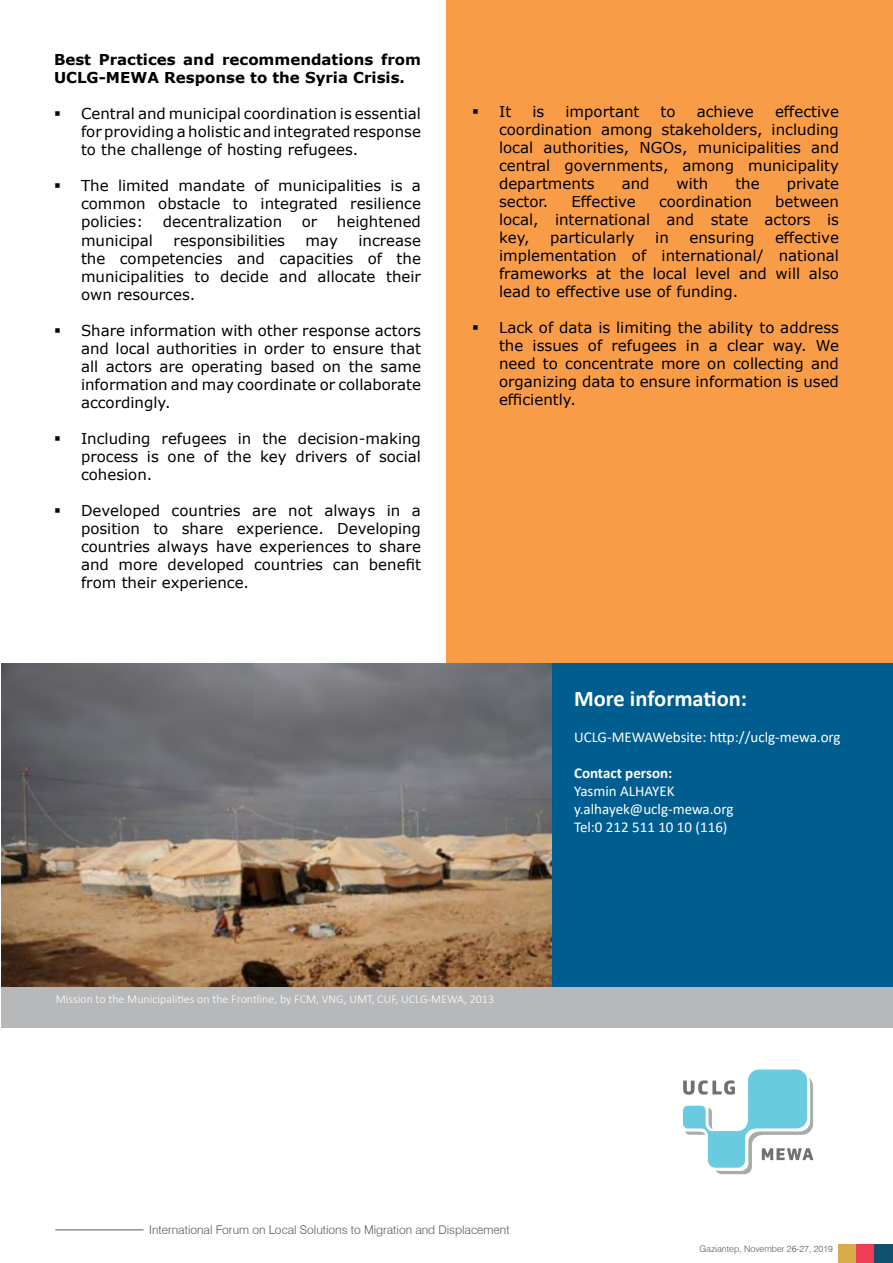
<style>
.page{position:relative;width:893px;height:1263px;background:#fff}
.page>*{position:absolute;margin:0;border:0;box-sizing:border-box;transform-origin:0 0}
.t1{font:700 22.5px "Calibri";color:#fff}
.t2{font:15px/18px "Verdana";color:#000;text-align:justify}
.t3{font:15px/18px "Calibri";color:#fff}
.t4{font:700 15px/18px "Verdana";color:#000}
.t5{font:700 15px "Calibri";color:#fff}
.t6{font:300 12px "Calibri";color:#fff}
.t7{font:300 12px "Swiss 721 BT";color:#58595b}
.t8{font:300 9px "Swiss 721 BT";color:#58595b}
</style>
<div class="page">
<div style="left:839px;top:1245px;width:18px;height:18px;background:#d9ac4b"></div>
<div style="left:857px;top:1245px;width:18px;height:18px;background:#ef3d55"></div>
<div style="left:875px;top:1245px;width:18px;height:18px;background:#11516e"></div>
<hr style="left:55px;top:1229px;width:89px;height:1px;background:#58595b">
<div style="left:446px;top:0;width:447px;height:988px;background:#f89c47"></div>
<div style="left:452px;top:663px;width:441px;height:325px;background:#005d90"></div>
<img style="left:2px;top:663px;width:549px;height:325px">
<div style="left:2px;top:988px;width:891px;height:40px;background:#b7b8ba"></div>
<svg style="left:683px;top:1069px;width:130px;height:105px"></svg>
<p class="t4" style="left:54px;top:51px;width:368px">Best Practices and recommendations from<br>UCLG-MEWA Response to the Syria Crisis.</p>
<p class="t2" style="left:81px;top:105px;width:341px;text-indent:-27px">▪ Central and municipal coordination is essential for providing a holistic and integrated response to the challenge of hosting refugees.</p>
<p class="t2" style="left:81px;top:177px;width:341px;text-indent:-27px">▪ The limited mandate of municipalities is a common obstacle to integrated resilience policies:</p>
<p class="t2" style="left:163px;top:213px;width:121px">decentralization</p>
<p class="t2" style="left:302px;top:213px;width:17px">or</p>
<p class="t2" style="left:337px;top:213px;width:86px">heightened</p>
<p class="t2" style="left:81px;top:231px;width:74px">municipal</p>
<p class="t2" style="left:174px;top:231px;width:113px">responsibilities</p>
<p class="t2" style="left:306px;top:231px;width:34px">may</p>
<p class="t2" style="left:81px;top:231px;width:341px;text-indent:277px">increase the competencies and capacities of the municipalities to decide and allocate their own resources.</p>
<p class="t2" style="left:81px;top:321px;width:341px;text-indent:-27px">▪ Share information with other response actors and local authorities in order to ensure that all actors are operating based on the same information and may coordinate or collaborate accordingly.</p>
<p class="t2" style="left:81px;top:429px;width:341px;text-indent:-27px">▪ Including refugees in the decision-making process is one of the key drivers of social cohesion.</p>
<p class="t2" style="left:81px;top:501px;width:341px;text-indent:-27px">▪ Developed countries are not always in a position to share experience. Developing countries always have experiences to share and more developed countries can benefit from their experience.</p>
<p class="t2" style="left:499px;top:102px;width:341px;text-indent:276px">effective coordination among stakeholders, including local authorities, NGOs, municipalities and central governments, among municipality departments</p>
<p class="t2" style="left:472px;top:102px;width:41px">▪ It</p>
<p class="t2" style="left:532px;top:102px;width:13px">is</p>
<p class="t2" style="left:565px;top:102px;width:75px">important</p>
<p class="t2" style="left:661px;top:102px;width:17px">to</p>
<p class="t2" style="left:697px;top:102px;width:59px">achieve</p>
<p class="t2" style="left:622px;top:174px;width:29px">and</p>
<p class="t2" style="left:676px;top:174px;width:33px">with</p>
<p class="t2" style="left:735px;top:174px;width:26px">the</p>
<p class="t2" style="left:787px;top:174px;width:54px">private</p>
<p class="t2" style="left:499px;top:192px;width:51px">sector.</p>
<p class="t2" style="left:571px;top:192px;width:66px">Effective</p>
<p class="t2" style="left:659px;top:192px;width:95px">coordination</p>
<p class="t2" style="left:499px;top:192px;width:341px;text-indent:276px">between local, international and state actors is key,</p>
<p class="t2" style="left:499px;top:228px;width:341px;text-indent:276px">effective implementation of international/ national frameworks at the local level and will also lead to effective use of funding.</p>
<p class="t2" style="left:499px;top:318px;width:341px;text-indent:-27px">▪ Lack of data is limiting the ability to address the issues of refugees in a clear way. We need to concentrate more on collecting and organizing data to ensure information is used efficiently.</p>
<p class="t2" style="left:550px;top:228px;width:86px">particularly</p>
<p class="t2" style="left:655px;top:228px;width:15px">in</p>
<p class="t2" style="left:689px;top:228px;width:67px">ensuring</p>
<h1 class="t1" style="left:574px;top:683px;width:175px">More information:</h1>
<p class="t3" style="left:574px;top:728px;width:268px">UCLG-MEWAWebsite: http://uclg-mewa.org</p>
<p class="t5" style="left:574px;top:763px;width:100px">Contact person:</p>
<p class="t3" style="left:574px;top:782px;width:161px">Yasmin ALHAYEK y.alhayek@uclg-mewa.org<br>Tel:0 212 511 10 10 (116)</p>
<p class="t6" style="left:56px;top:991px;width:440px">Mission to the Municipalities on the Frontline, by FCM, VNG, UMT, CUF, UCLG-MEWA, 2013</p>
<p class="t7" style="left:149px;top:1223px;width:362px">International Forum on Local Solutions to Migration and Displacement</p>
<p class="t8" style="left:700px;top:1244px;width:135px">Gaziantep, November 26-27, 2019</p>
</div>
